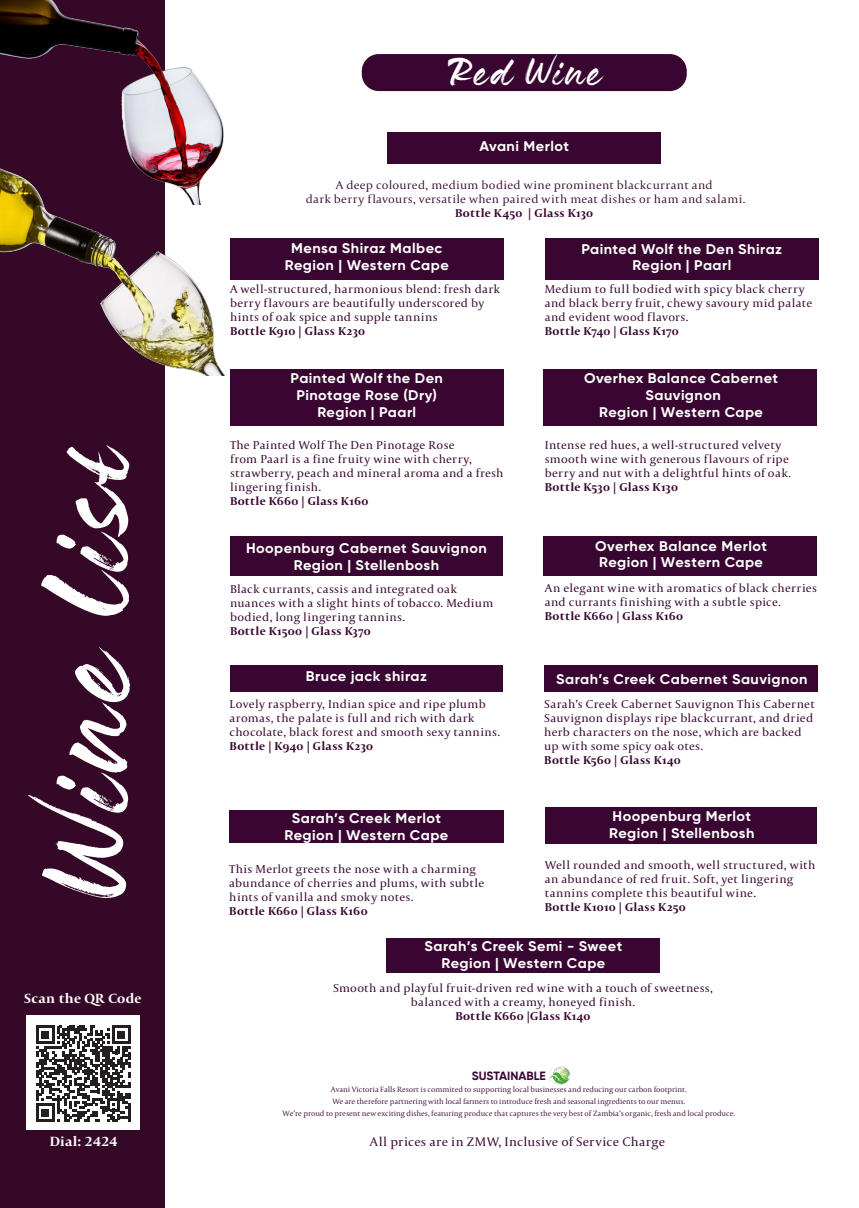
<style>
.page{position:relative;width:859px;height:1208px;background:#fff}
.page>*{position:absolute;margin:0;border:0;box-sizing:border-box;transform-origin:0 0}
.t1{font:113px "Lovely Boys";color:#fff;scale:1.04 1}
.t2{font:35px "Lovely Boys";letter-spacing:.055em;color:#fff;scale:1.04 1}
.t3{font:700 14px "Gilroy";letter-spacing:.03em;color:#fff;scale:1.04 1}
.t4{font:700 14px "Capitolium 2";letter-spacing:.02em;color:#fff;scale:1.04 1}
.t5{font:13px "Capitolium 2";letter-spacing:.02em;color:#380631;scale:1.04 1}
.t6{font:12px/14px "Capitolium 2";letter-spacing:.025em;color:#380631;scale:1.04 1}
.t7{font:700 12px "Capitolium 2";letter-spacing:.025em;color:#380631;scale:1.04 1}
.t8{font:300 12px "Capitolium 2";letter-spacing:.03em;color:#380631;scale:1.04 1}
.t9{font:700 12px "Gilroy";color:#380631}
.t10{font:300 8px "Capitolium 2";color:#380631}
</style>
<div class="page">
<div style="left:544px;top:370px;width:273px;height:56px;background:#380631"></div>
<div style="left:230px;top:536px;width:273px;height:39px;background:#380631"></div>
<div style="left:230px;top:370px;width:274px;height:56px;background:#380631"></div>
<div style="left:545px;top:238px;width:274px;height:41px;background:#380631"></div>
<div style="left:229px;top:809px;width:275px;height:33px;background:#380631"></div>
<div style="left:387px;top:938px;width:273px;height:35px;background:#380631"></div>
<div style="left:545px;top:665px;width:273px;height:27px;background:#380631"></div>
<div style="left:545px;top:807px;width:271px;height:37px;background:#380631"></div>
<div style="left:544px;top:536px;width:273px;height:39px;background:#380631"></div>
<div style="left:230px;top:238px;width:274px;height:41px;background:#380631"></div>
<div style="left:362px;top:54px;width:325px;height:37px;background:#380631;border-radius:17px"></div>
<div style="left:0;top:375px;width:164px;height:833px;background:#350827"></div>
<div style="left:26px;top:1015px;width:114px;height:114px;background:#fff"></div>
<svg style="left:37px;top:1025px;width:93px;height:96px"></svg>
<img style="left:0;top:0;width:223px;height:144px">
<img style="left:0;top:144px;width:235px;height:231px">
<div style="left:230px;top:665px;width:273px;height:27px;background:#380631"></div>
<div style="left:387px;top:132px;width:274px;height:32px;background:#380631"></div>
<img style="left:549px;top:1066px;width:21px;height:18px">
<p class="t1" style="left:14px;top:901px;width:448px;rotate:-90deg">Wine list</p>
<p class="t4" style="left:24px;top:989px;width:114px">Scan the QR Code</p>
<p class="t4" style="left:50px;top:1132px;width:66px">Dial: 2424</p>
<p class="t2" style="left:446px;top:49px;width:152px">Red Wine</p>
<p class="t3" style="left:479px;top:137px;width:88px">Avani Merlot</p>
<p class="t8" style="left:336px;top:177px;width:364px">A deep coloured, medium bodied wine prominent blackcurrant and</p>
<p class="t8" style="left:306px;top:191px;width:424px">dark berry flavours, versatile when paired with meat dishes or ham and salami.</p>
<p class="t7" style="left:455px;top:205px;width:134px">Bottle K450 | Glass K130</p>
<p class="t3" style="left:291px;top:239px;width:147px">Mensa Shiraz Malbec</p>
<p class="t3" style="left:285px;top:256px;width:159px">Region | Western Cape</p>
<p class="t6" style="left:230px;top:281px;width:261px">A well-structured, harmonious blend: fresh dark berry flavours are beautifully underscored by hints of oak spice and supple tannins</p>
<p class="t7" style="left:230px;top:323px;width:131px">Bottle K910 | Glass K230</p>
<p class="t3" style="left:291px;top:370px;width:148px">Painted Wolf the Den</p>
<p class="t3" style="left:296px;top:386px;width:137px">Pinotage Rose (Dry)</p>
<p class="t3" style="left:317px;top:403px;width:97px">Region | Paarl</p>
<p class="t6" style="left:230px;top:437px;width:265px">The Painted Wolf The Den Pinotage Rose<br>from Paarl is a fine fruity wine with cherry, strawberry, peach and mineral aroma and a fresh lingering finish.</p>
<p class="t7" style="left:230px;top:492px;width:135px">Bottle K660 | Glass K160</p>
<p class="t3" style="left:246px;top:539px;width:233px">Hoopenburg Cabernet Sauvignon</p>
<p class="t3" style="left:294px;top:556px;width:141px">Region | Stellenbosh</p>
<p class="t6" style="left:230px;top:581px;width:255px">Black currants, cassis and integrated oak nuances with a slight hints of tobacco. Medium bodied, long lingering tannins.</p>
<p class="t7" style="left:230px;top:622px;width:137px">Bottle K1500 | Glass K370</p>
<p class="t3" style="left:306px;top:668px;width:118px">Bruce jack shiraz</p>
<p class="t6" style="left:230px;top:697px;width:262px">Lovely raspberry, Indian spice and ripe plumb aromas, the palate is full and rich with dark chocolate, black forest and smooth sexy tannins.</p>
<p class="t7" style="left:230px;top:738px;width:140px">Bottle | K940 | Glass K230</p>
<p class="t3" style="left:292px;top:809px;width:145px">Sarah’s Creek Merlot</p>
<p class="t3" style="left:284px;top:826px;width:159px">Region | Western Cape</p>
<p class="t6" style="left:229px;top:861px;width:247px">This Merlot greets the nose with a charming abundance of cherries and plums, with subtle hints of vanilla and smoky notes.</p>
<p class="t7" style="left:229px;top:902px;width:135px">Bottle K660 | Glass K160</p>
<p class="t3" style="left:581px;top:240px;width:194px">Painted Wolf the Den Shiraz</p>
<p class="t3" style="left:632px;top:257px;width:97px">Region | Paarl</p>
<p class="t6" style="left:545px;top:281px;width:259px">Medium to full bodied with spicy black cherry and black berry fruit, chewy savoury mid palate and evident wood flavors.</p>
<p class="t7" style="left:545px;top:323px;width:130px">Bottle K740 | Glass K170</p>
<p class="t3" style="left:584px;top:370px;width:188px">Overhex Balance Cabernet</p>
<p class="t3" style="left:645px;top:386px;width:74px">Sauvignon</p>
<p class="t3" style="left:599px;top:403px;width:159px">Region | Western Cape</p>
<p class="t6" style="left:545px;top:437px;width:238px">Intense red hues, a well-structured velvety smooth wine with generous flavours of ripe berry and nut with a delightful hints of oak.</p>
<p class="t7" style="left:545px;top:478px;width:130px">Bottle K530 | Glass K130</p>
<p class="t3" style="left:595px;top:537px;width:167px">Overhex Balance Merlot</p>
<p class="t3" style="left:599px;top:554px;width:159px">Region | Western Cape</p>
<p class="t6" style="left:545px;top:580px;width:263px">An elegant wine with aromatics of black cherries and currants finishing with a subtle spice.</p>
<p class="t7" style="left:545px;top:608px;width:135px">Bottle K660 | Glass K160</p>
<p class="t3" style="left:556px;top:670px;width:243px">Sarah’s Creek Cabernet Sauvignon</p>
<p class="t6" style="left:544px;top:697px;width:262px">Sarah’s Creek Cabernet Sauvignon This Cabernet Sauvignon displays ripe blackcurrant, and dried herb characters on the nose, which are backed up with some spicy oak otes.</p>
<p class="t7" style="left:544px;top:752px;width:133px">Bottle K560 | Glass K140</p>
<p class="t3" style="left:612px;top:807px;width:135px">Hoopenburg Merlot</p>
<p class="t3" style="left:609px;top:824px;width:141px">Region | Stellenbosh</p>
<p class="t6" style="left:545px;top:858px;width:262px">Well rounded and smooth, well structured, with an abundance of red fruit. Soft, yet lingering tannins complete this beautiful wine.</p>
<p class="t7" style="left:545px;top:899px;width:137px">Bottle K1010 | Glass K250</p>
<p class="t3" style="left:424px;top:937px;width:192px">Sarah’s Creek Semi - Sweet</p>
<p class="t3" style="left:441px;top:954px;width:159px">Region | Western Cape</p>
<p class="t6" style="left:333px;top:980px;width:367px">Smooth and playful fruit-driven red wine with a touch of sweetness,</p>
<p class="t6" style="left:411px;top:994px;width:217px">balanced with a creamy, honeyed finish.</p>
<p class="t7" style="left:455px;top:1007px;width:131px">Bottle K660 |Glass K140</p>
<p class="t9" style="left:472px;top:1067px;width:76px">SUSTAINABLE</p>
<p class="t10" style="left:331px;top:1083px;width:357px">Avani Victoria Falls Resort is commited to supporting local businesses and reducing our carbon footprint.</p>
<p class="t10" style="left:332px;top:1095px;width:354px">We are therefore partnering with local farmers to introduce fresh and seasonal ingredients to our menus.</p>
<p class="t10" style="left:283px;top:1107px;width:454px">We’re proud to present new exciting dishes, featuring produce that captures the very best of Zambia’s organic, fresh and local produce.</p>
<p class="t5" style="left:370px;top:1133px;width:285px">All prices are in ZMW, Inclusive of Service Charge</p>
</div>
